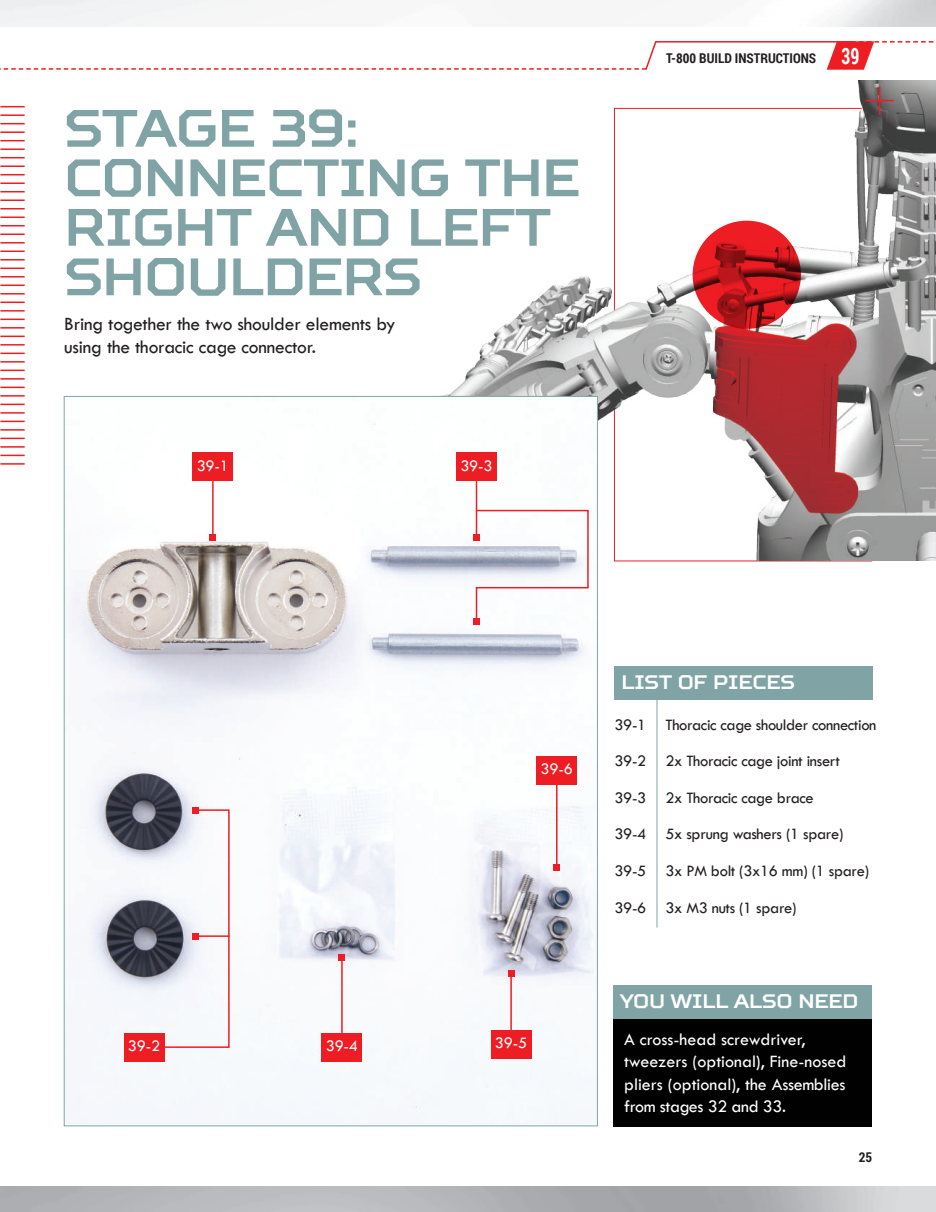
<style>
.page{position:relative;width:936px;height:1212px;background:#fff}
.page>*{position:absolute;margin:0;border:0;box-sizing:border-box;transform-origin:0 0}
.t1{font:700 52.5px/49.5px "Squares";letter-spacing:-.02em;color:#80a4a5}
.t2{font:19.5px/22.5px "Tw Cen";letter-spacing:-.01em;color:#231f20}
.t3{font:700 19.5px "Squares";letter-spacing:-.01em;color:#fff}
.t4{font:18px/22.5px "Tw Cen";color:#fff}
.t5{font:16.5px "Tw Cen";letter-spacing:-.02em;color:#231f20}
.t6{font:16.5px "Tw Cen";letter-spacing:-.01em;color:#fff}
.t7{font:700 13.5px "Roboto Condensed";color:#231f20}
.s1{font-size:22.5px;color:#fff}
</style>
<div class="page">
<img style="left:439px;top:80px;width:496px;height:480px">
<svg style="left:692px;top:221px;width:108px;height:108px;background:#c21a1f"></svg>
<hr style="left:656px;top:687px;width:1px;height:240px;background:#80a4a5">
<svg style="left:0;top:106px;width:25px;height:1px"></svg>
<hr style="left:0;top:114px;width:25px;height:2px;background:#ee1d23">
<svg style="left:0;top:123px;width:25px;height:1px"></svg>
<hr style="left:0;top:131px;width:25px;height:2px;background:#ee1d23">
<svg style="left:0;top:140px;width:25px;height:1px"></svg>
<hr style="left:0;top:148px;width:25px;height:2px;background:#ee1d23">
<svg style="left:0;top:157px;width:25px;height:1px"></svg>
<hr style="left:0;top:165px;width:25px;height:2px;background:#ee1d23">
<svg style="left:0;top:174px;width:25px;height:1px"></svg>
<hr style="left:0;top:182px;width:25px;height:2px;background:#ee1d23">
<svg style="left:0;top:191px;width:25px;height:1px"></svg>
<hr style="left:0;top:199px;width:25px;height:2px;background:#ee1d23">
<svg style="left:0;top:208px;width:25px;height:1px"></svg>
<hr style="left:0;top:216px;width:25px;height:2px;background:#ee1d23">
<svg style="left:0;top:225px;width:25px;height:1px"></svg>
<hr style="left:0;top:233px;width:25px;height:2px;background:#ee1d23">
<svg style="left:0;top:242px;width:25px;height:1px"></svg>
<hr style="left:0;top:250px;width:25px;height:2px;background:#ee1d23">
<svg style="left:0;top:259px;width:25px;height:1px"></svg>
<hr style="left:0;top:267px;width:25px;height:2px;background:#ee1d23">
<hr style="left:0;top:276px;width:25px;height:2px;background:#ee1d23">
<svg style="left:0;top:285px;width:25px;height:1px"></svg>
<hr style="left:0;top:293px;width:25px;height:2px;background:#ee1d23">
<svg style="left:0;top:302px;width:25px;height:1px"></svg>
<hr style="left:0;top:310px;width:25px;height:2px;background:#ee1d23">
<svg style="left:0;top:319px;width:25px;height:1px"></svg>
<hr style="left:0;top:327px;width:25px;height:2px;background:#ee1d23">
<svg style="left:0;top:336px;width:25px;height:1px"></svg>
<hr style="left:0;top:344px;width:25px;height:2px;background:#ee1d23">
<svg style="left:0;top:353px;width:25px;height:1px"></svg>
<hr style="left:0;top:361px;width:25px;height:2px;background:#ee1d23">
<svg style="left:0;top:370px;width:25px;height:1px"></svg>
<hr style="left:0;top:378px;width:25px;height:2px;background:#ee1d23">
<svg style="left:0;top:387px;width:25px;height:1px"></svg>
<hr style="left:0;top:395px;width:25px;height:2px;background:#ee1d23">
<svg style="left:0;top:404px;width:25px;height:1px"></svg>
<hr style="left:0;top:412px;width:25px;height:2px;background:#ee1d23">
<svg style="left:0;top:421px;width:25px;height:1px"></svg>
<hr style="left:0;top:429px;width:25px;height:2px;background:#ee1d23">
<svg style="left:0;top:438px;width:25px;height:1px"></svg>
<hr style="left:0;top:446px;width:25px;height:2px;background:#ee1d23">
<svg style="left:0;top:455px;width:25px;height:1px"></svg>
<hr style="left:0;top:463px;width:25px;height:2px;background:#ee1d23">
<div style="left:614px;top:666px;width:258px;height:33px;background:#80a4a5"></div>
<img style="left:66px;top:398px;width:529px;height:726px">
<div style="left:613px;top:985px;width:258px;height:141px;background:#010101"></div>
<div style="left:613px;top:985px;width:258px;height:34px;background:#80a4a5"></div>
<div style="left:193px;top:453px;width:40px;height:28px;background:#ee1d23"></div>
<div style="left:456px;top:453px;width:40px;height:28px;background:#ee1d23"></div>
<div style="left:124px;top:1033px;width:40px;height:28px;background:#ee1d23"></div>
<div style="left:322px;top:1033px;width:40px;height:28px;background:#ee1d23"></div>
<div style="left:491px;top:1030px;width:40px;height:28px;background:#ee1d23"></div>
<div style="left:536px;top:756px;width:40px;height:28px;background:#ee1d23"></div>
<hr style="left:212px;top:481px;width:2px;height:56px;background:#ee1d23">
<svg style="left:210px;top:534px;width:6px;height:6px"></svg>
<hr style="left:475px;top:481px;width:2px;height:56px;background:#ee1d23">
<svg style="left:473px;top:509px;width:116px;height:115px"></svg>
<svg style="left:163px;top:807px;width:67px;height:242px"></svg>
<hr style="left:341px;top:957px;width:1px;height:76px;background:#ee1d23">
<svg style="left:339px;top:954px;width:6px;height:6px"></svg>
<hr style="left:510px;top:973px;width:2px;height:57px;background:#ee1d23">
<svg style="left:508px;top:970px;width:6px;height:6px"></svg>
<hr style="left:556px;top:784px;width:1px;height:83px;background:#ee1d23">
<svg style="left:553px;top:864px;width:6px;height:6px"></svg>
<hr style="left:878px;top:87px;width:2px;height:28px;background:#ee1d23">
<svg style="left:865px;top:100px;width:28px;height:1px"></svg>
<svg style="left:0;top:41px;width:934px;height:29px"></svg>
<h1 class="t1" style="left:64px;top:102px;width:517px">STAGE 39:<br>CONNECTING THE<br>RIGHT AND LEFT<br>SHOULDERS</h1>
<p class="t2" style="left:64px;top:313px;width:333px">Bring together the two shoulder elements by using the thoracic cage connector.</p>
<p class="t6" style="left:197px;top:456px;width:34px">39-1</p>
<p class="t6" style="left:460px;top:456px;width:34px">39-3</p>
<p class="t7" style="left:666px;top:49px;width:195px">T-800 BUILD INSTRUCTIONS <span class="s1">39</span></p>
<p class="t6" style="left:540px;top:759px;width:34px">39-6</p>
<p class="t6" style="left:128px;top:1036px;width:34px">39-2</p>
<p class="t6" style="left:326px;top:1036px;width:34px">39-4</p>
<p class="t6" style="left:495px;top:1033px;width:34px">39-5</p>
<p class="t3" style="left:621px;top:670px;width:175px">LIST OF PIECES</p>
<p class="t5" style="left:614px;top:715px;width:263px">39-1 Thoracic cage shoulder connection</p>
<p class="t5" style="left:614px;top:751px;width:227px">39-2 2x Thoracic cage joint insert</p>
<p class="t5" style="left:614px;top:788px;width:201px">39-3 2x Thoracic cage brace</p>
<p class="t5" style="left:614px;top:824px;width:230px">39-4 5x sprung washers (1 spare)</p>
<p class="t5" style="left:614px;top:861px;width:256px">39-5 3x PM bolt (3x16 mm) (1 spare)</p>
<p class="t5" style="left:614px;top:897px;width:184px">39-6 3x M3 nuts (1 spare)</p>
<p class="t3" style="left:619px;top:989px;width:240px">YOU WILL ALSO NEED</p>
<p class="t4" style="left:624px;top:1028px;width:224px">A cross-head screwdriver, tweezers (optional), Fine-nosed pliers (optional), the Assemblies from stages 32 and 33.</p>
<p class="t7" style="left:858px;top:1148px;width:15px">25</p>
</div>
